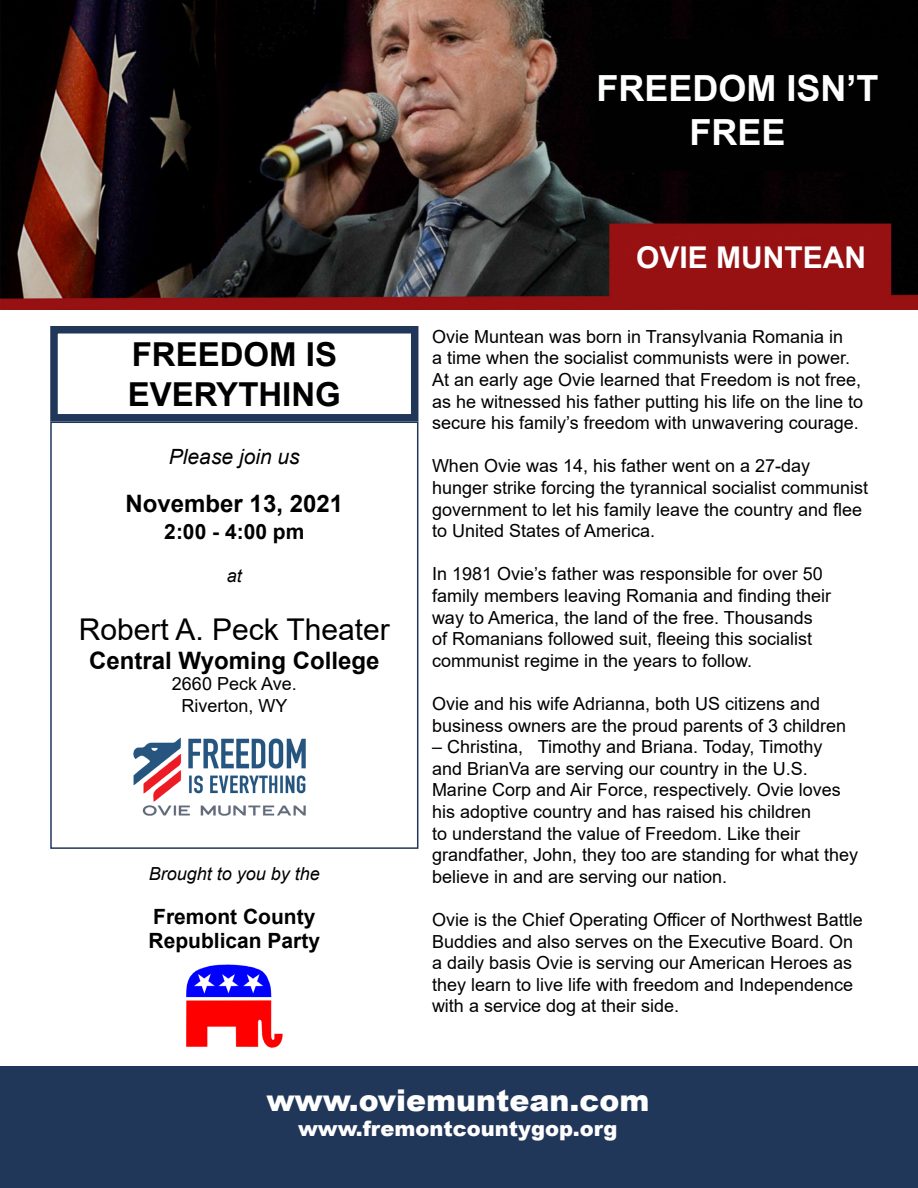
<style>
.page{position:relative;width:918px;height:1188px;background:#fff}
.page>*{position:absolute;margin:0;border:0;box-sizing:border-box;transform-origin:0 0}
.t1{font:700 36px/43.2px "Arial";color:#fff;text-align:center}
.t2{font:700 33px/39.6px "Arial";color:#000}
.t3{font:30px "Arial";color:#000}
.t4{font:900 30px "Arial";color:#fff}
.t5{font:700 30px "Arial";color:#fff}
.t6{font:700 24px "Arial";color:#000}
.t7{font:700 21px/24px "Arial";color:#000}
.t8{font:900 21px "Arial";color:#fff}
.t9{font:italic 21px "Arial";color:#000}
.t10{font:18px/21.6px "Arial";color:#000}
.t11{font:italic 18px "Arial";color:#000}
</style>
<div class="page">
<div style="left:0;top:1066px;width:918px;height:122px;background:#21375a"></div>
<div style="left:50px;top:326px;width:368px;height:96px;border:8px solid #21375a"></div>
<div style="left:50px;top:422px;width:368px;height:427px;border:2px solid #21375a"></div>
<img style="left:133px;top:737px;width:173px;height:79px">
<img style="left:186px;top:964px;width:97px;height:84px">
<img style="left:0;top:0;width:918px;height:310px">
<div style="left:596px;top:39px;width:313px;height:132px;background:#010101"></div>
<h1 class="t1" style="left:597px;top:67px;width:284px">FREEDOM ISN’T<br>FREE</h1>
<h2 class="t2" style="left:128px;top:335px;width:215px">FREEDOM IS<br>EVERYTHING</h2>
<p class="t9" style="left:169px;top:443px;width:132px">Please join us</p>
<h3 class="t6" style="left:126px;top:487px;width:219px">November 13, 2021</h3>
<p class="t7" style="left:164px;top:520px;width:142px">2:00 - 4:00 pm</p>
<p class="t11" style="left:227px;top:564px;width:17px">at</p>
<h3 class="t3" style="left:79px;top:609px;width:313px">Robert A. Peck Theater</h3>
<h3 class="t6" style="left:89px;top:643px;width:292px">Central Wyoming College</h3>
<p class="t10" style="left:172px;top:673px;width:126px;text-align:center">2660 Peck Ave.<br>Riverton, WY</p>
<p class="t11" style="left:149px;top:862px;width:173px">Brought to you by the</p>
<p class="t7" style="left:149px;top:904px;width:173px">Fremont County<br>Republican Party</p>
<h3 class="t5" style="left:636px;top:236px;width:232px">OVIE MUNTEAN</h3>
<p class="t10" style="left:432px;top:326px;width:433px">Ovie Muntean was born in Transylvania Romania in<br>a time when the socialist communists were in power.<br>At an early age Ovie learned that Freedom is not free, as he witnessed his father putting his life on the line to secure his family’s freedom with unwavering courage.</p>
<p class="t10" style="left:432px;top:455px;width:438px">When Ovie was 14, his father went on a 27-day hunger strike forcing the tyrannical socialist communist government to let his family leave the country and flee to United States of America.</p>
<p class="t10" style="left:432px;top:563px;width:401px">In 1981 Ovie’s father was responsible for over 50 family members leaving Romania and finding their way to America, the land of the free. Thousands of Romanians followed suit, fleeing this socialist communist regime in the years to follow.</p>
<p class="t10" style="left:432px;top:693px;width:416px">Ovie and his wife Adrianna, both US citizens and business owners are the proud parents of 3 children</p>
<p class="t10" style="left:432px;top:736px;width:428px">– Christina, Timothy and Briana. Today, Timothy<br>and BrianVa are serving our country in the U.S.<br>Marine Corp and Air Force, respectively. Ovie loves his adoptive country and has raised his children<br>to understand the value of Freedom. Like their grandfather, John, they too are standing for what they believe in and are serving our nation.</p>
<p class="t10" style="left:432px;top:909px;width:432px">Ovie is the Chief Operating Officer of Northwest Battle Buddies and also serves on the Executive Board. On a daily basis Ovie is serving our American Heroes as they learn to live life with freedom and Independence with a service dog at their side.</p>
<h3 class="t4" style="left:266px;top:1079px;width:385px">www.oviemuntean.com</h3>
<p class="t8" style="left:298px;top:1114px;width:321px">www.fremontcountygop.org</p>
</div>
